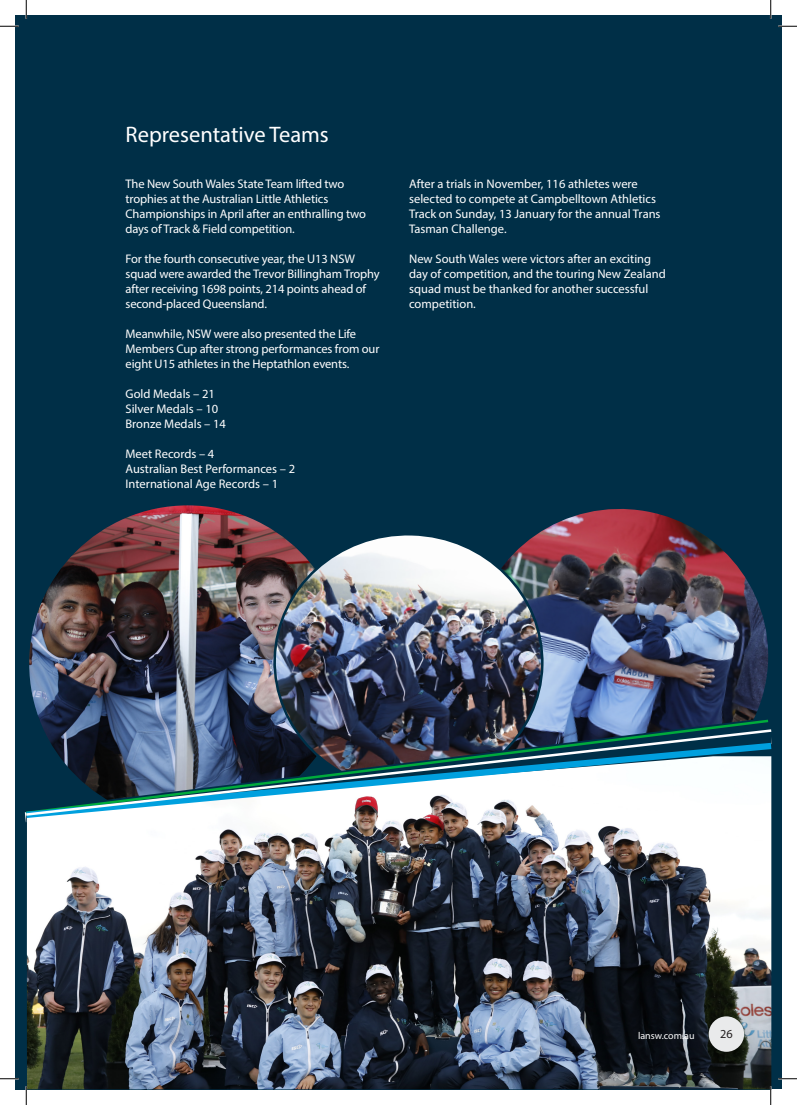
<style>
.page{position:relative;width:797px;height:1105px;background:#fff}
.page>*{position:absolute;margin:0;border:0;box-sizing:border-box;transform-origin:0 0}
.Heading{font:22.5px "Myriad Pro";color:#fff}
.t1{font:12.5px/15px "Myriad Pro";letter-spacing:-.01em;color:#fff}
.t2{font:12.25px "Myriad Pro";color:#231f20}
.t3{font:10px "Myriad Pro";color:#fff}
</style>
<div class="page">
<div style="left:16px;top:16px;width:755px;height:1073px;background:#002f47"></div>
<div style="left:770px;top:16px;width:11px;height:1073px;background:#002f47"></div>
<img style="left:544px;top:493px;width:226px;height:224px">
<img style="left:30px;top:506px;width:243px;height:211px">
<img style="left:270px;top:530px;width:276px;height:187px">
<img style="left:27px;top:822px;width:744px;height:267px">
<img style="left:39px;top:718px;width:731px;height:10px">
<svg style="left:25px;top:817px;width:747px;height:5px;background:#ece8e7"></svg>
<img style="left:24px;top:728px;width:748px;height:89px">
<div style="left:708px;top:1016px;width:36px;height:36px;background:#e9eaeb;border-radius:50%"></div>
<svg style="left:0;top:25px;width:19px;height:2px"></svg>
<svg style="left:778px;top:25px;width:19px;height:2px"></svg>
<svg style="left:0;top:1078px;width:19px;height:1px"></svg>
<svg style="left:778px;top:1078px;width:19px;height:1px"></svg>
<svg style="left:25px;top:0;width:2px;height:19px"></svg>
<svg style="left:25px;top:1086px;width:2px;height:19px"></svg>
<svg style="left:770px;top:0;width:1px;height:19px"></svg>
<svg style="left:770px;top:1086px;width:1px;height:19px"></svg>
<p class="Heading" style="left:125px;top:120px;width:205px">Representative Teams</p>
<p class="t1" style="left:125px;top:176px;width:242px">The New South Wales State Team lifted two trophies at the Australian Little Athletics Championships in April after an enthralling two days of Track &amp; Field competition.</p>
<p class="t1" style="left:125px;top:251px;width:256px">For the fourth consecutive year, the U13 NSW squad were awarded the Trevor Billingham Trophy after receiving 1698 points, 214 points ahead of second-placed Queensland.</p>
<p class="t1" style="left:125px;top:326px;width:255px">Meanwhile, NSW were also presented the Life<br>Members Cup after strong performances from our eight U15 athletes in the Heptathlon events.</p>
<p class="t1" style="left:125px;top:386px;width:91px">Gold Medals – 21</p>
<p class="t1" style="left:125px;top:401px;width:94px">Silver Medals – 10</p>
<p class="t1" style="left:125px;top:416px;width:102px">Bronze Medals – 14</p>
<p class="t1" style="left:125px;top:446px;width:90px">Meet Records – 4</p>
<p class="t1" style="left:125px;top:461px;width:171px">Australian Best Performances – 2</p>
<p class="t1" style="left:125px;top:476px;width:154px">International Age Records – 1</p>
<p class="t1" style="left:409px;top:176px;width:253px">After a trials in November, 116 athletes were selected to compete at Campbelltown Athletics Track on Sunday, 13 January for the annual Trans Tasman Challenge.</p>
<p class="t1" style="left:409px;top:251px;width:258px">New South Wales were victors after an exciting day of competition, and the touring New Zealand squad must be thanked for another successful competition.</p>
<p class="t3" style="left:638px;top:1029px;width:58px">lansw.com.au</p>
<p class="t2" style="left:720px;top:1026px;width:14px">26</p>
</div>
